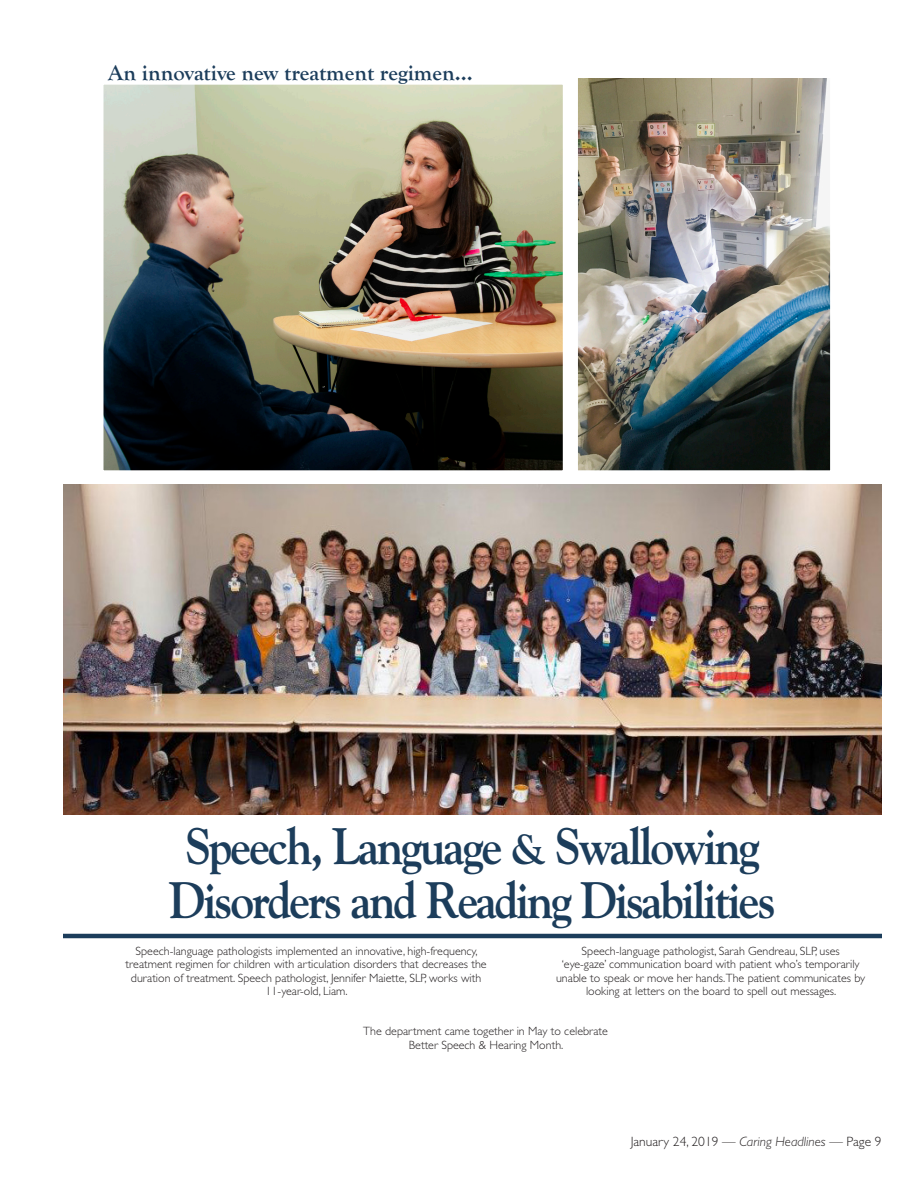
<style>
.page{position:relative;width:918px;height:1188px;background:#fff}
.page>*{position:absolute;margin:0;border:0;box-sizing:border-box;transform-origin:0 0}
.AR---BOLD_TITLE_SMAL{font:700 51px/54px "Goudy Std";letter-spacing:-.05em;color:#1c3d5b;text-align:center;scale:.93 1}
.AR---TOP_SUBTITLE_TE{font:700 22.5px "Goudy Old Style T";color:#1c3d5b}
.t1{font:300 13.5px "Gill Sans Std";color:#231f20}
.AR---PHOTO_CAPTION{font:300 12px/13.5px "Gill Sans Std";color:#231f20;text-align:center}
.s1{font-size:42px}
.s2{font-style:italic}
</style>
<div class="page">
<img style="left:585px;top:78px;width:268px;height:407px">
<img style="left:81px;top:78px;width:504px;height:407px">
<hr style="left:63px;top:934px;width:819px;height:4px;background:#1c3d5b">
<img style="left:63px;top:485px;width:819px;height:330px">
<p class="AR---TOP_SUBTITLE_TE" style="left:108px;top:60px;width:366px">An innovative new treatment regimen...</p>
<p class="AR---BOLD_TITLE_SMAL" style="left:169px;top:819px;width:654px">Speech, Language <span class="s1">&amp;</span> Swallowing<br>Disorders and Reading Disabilities</p>
<p class="AR---PHOTO_CAPTION" style="left:126px;top:944px;width:362px">Speech-language pathologists implemented an innovative, high-frequency, treatment regimen for children with articulation disorders that decreases the duration of treatment. Speech pathologist, Jennifer Maiette, SLP, works with 11-year-old, Liam.</p>
<p class="AR---PHOTO_CAPTION" style="left:556px;top:944px;width:311px">Speech-language pathologist, Sarah Gendreau, SLP, uses<br>‘eye-gaze’ communication board with patient who’s temporarily unable to speak or move her hands.The patient communicates by looking at letters on the board to spell out messages.</p>
<p class="AR---PHOTO_CAPTION" style="left:363px;top:1025px;width:246px">The department came together in May to celebrate<br>Better Speech &amp; Hearing Month.</p>
<p class="t1" style="left:631px;top:1134px;width:253px">January 24, 2019 — <span class="s2">Caring Headlines</span> — Page 9</p>
</div>
